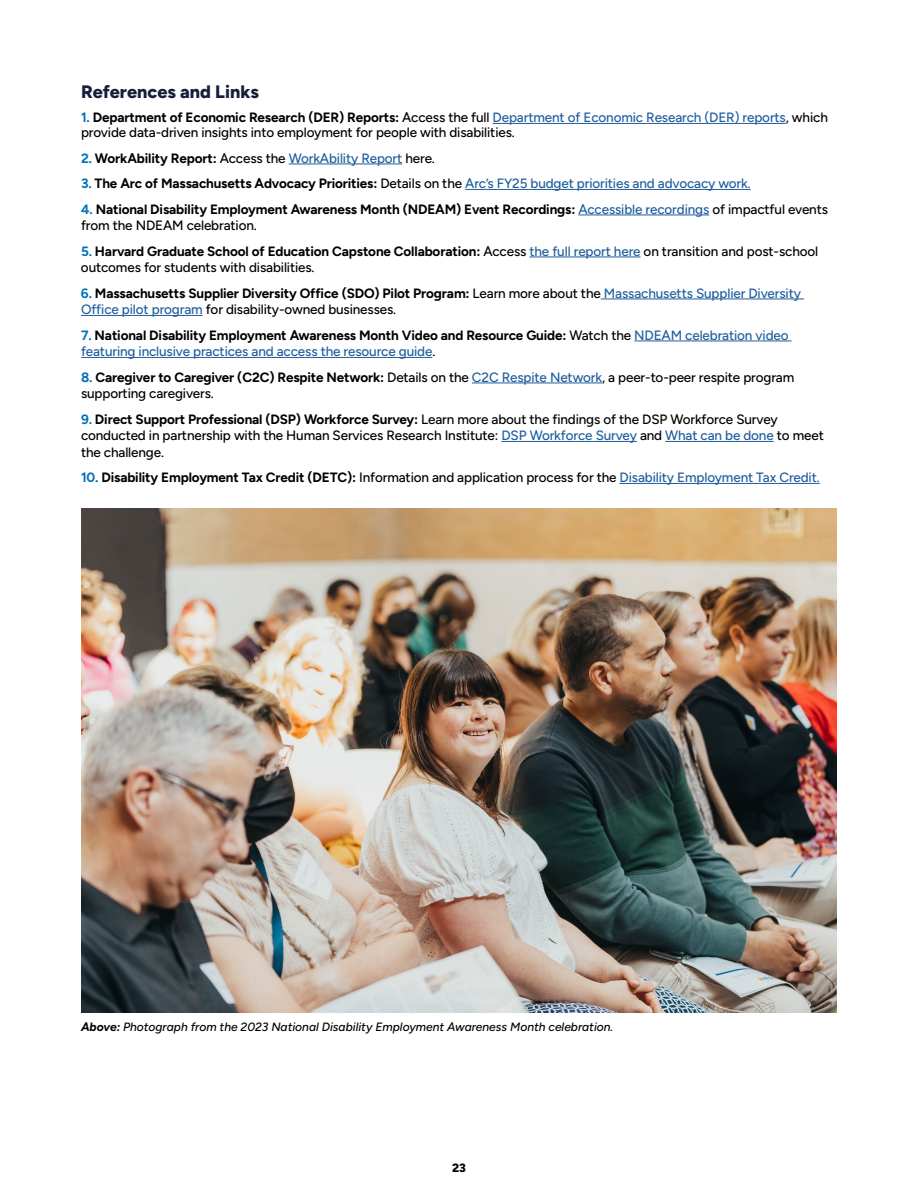
<style>
.page{position:relative;width:918px;height:1188px;background:#fff}
.page>*{position:absolute;margin:0;border:0;box-sizing:border-box;transform-origin:0 0}
.t1{font:800 18px "Figtree";color:#181d39}
.t2{font:500 13.5px/16.5px "Figtree";letter-spacing:-.01em;color:#000}
.t3{font:700 13.5px/16.5px "Figtree";letter-spacing:-.01em;color:#000}
.t4{font:500 13.5px/16.5px "Figtree";letter-spacing:-.01em;color:#215e9e}
.t5{font:italic 500 12px "Figtree";color:#000}
.t6{font:800 12px "Figtree";color:#000}
.s1{font-weight:700;color:#0071ba}
.s2{font-weight:700}
.s3{color:#215e9e}
.s4{color:#0071ba}
.s5{font-weight:500}
.s6{font-weight:500;color:#215e9e}
.s7{font-weight:700;color:#000}
.s8{color:#000}
</style>
<div class="page">
<hr style="left:493px;top:123px;width:293px;height:1px;background:#215e9e">
<hr style="left:289px;top:164px;width:113px;height:1px;background:#215e9e">
<hr style="left:465px;top:189px;width:286px;height:1px;background:#215e9e">
<hr style="left:578px;top:215px;width:131px;height:1px;background:#215e9e">
<hr style="left:529px;top:257px;width:112px;height:1px;background:#215e9e">
<hr style="left:601px;top:299px;width:203px;height:1px;background:#215e9e">
<hr style="left:81px;top:315px;width:122px;height:1px;background:#215e9e">
<hr style="left:634px;top:341px;width:158px;height:1px;background:#215e9e">
<hr style="left:81px;top:357px;width:351px;height:1px;background:#215e9e">
<hr style="left:472px;top:383px;width:130px;height:1px;background:#215e9e">
<hr style="left:501px;top:441px;width:136px;height:1px;background:#215e9e">
<hr style="left:665px;top:441px;width:109px;height:1px;background:#215e9e">
<hr style="left:620px;top:483px;width:200px;height:1px;background:#215e9e">
<img style="left:81px;top:509px;width:756px;height:503px">
<h2 class="t1" style="left:81px;top:81px;width:180px">References and Links</h2>
<p class="t2" style="left:81px;top:110px;width:748px;line-height:15px"><span class="s1">1.</span> <span class="s2">Department of Economic Research (DER) Reports:</span> Access the full <span class="s3">Department of Economic Research (DER) reports</span>, which provide data-driven insights into employment for people with disabilities.</p>
<p class="t3" style="left:81px;top:149px;width:355px"><span class="s4">2.</span> WorkAbility Report: <span class="s5">Access the</span> <span class="s6">WorkAbility Report</span> <span class="s5">here.</span></p>
<p class="t4" style="left:81px;top:175px;width:671px"><span class="s1">3.</span> <span class="s7">The Arc of Massachusetts Advocacy Priorities:</span> <span class="s8">Details on the</span> Arc’s FY25 budget priorities and advocacy work.</p>
<p class="t3" style="left:81px;top:200px;width:749px"><span class="s4">4.</span> National Disability Employment Awareness Month (NDEAM) Event Recordings: <span class="s6">Accessible recordings</span> <span class="s5">of impactful events from the NDEAM celebration.</span></p>
<p class="t2" style="left:81px;top:243px;width:739px"><span class="s1">5.</span> <span class="s2">Harvard Graduate School of Education Capstone Collaboration:</span> Access <span class="s3">the full report here</span> on transition and post-school outcomes for students with disabilities.</p>
<p class="t3" style="left:81px;top:284px;width:722px"><span class="s4">6.</span> Massachusetts Supplier Diversity Office (SDO) Pilot Program: <span class="s5">Learn more about the</span> <span class="s6">Massachusetts Supplier Diversity<br>Office pilot program</span> <span class="s5">for disability-owned businesses.</span></p>
<p class="t4" style="left:81px;top:327px;width:709px"><span class="s1">7.</span> <span class="s7">National Disability Employment Awareness Month Video and Resource Guide:</span> <span class="s8">Watch the</span> NDEAM celebration video featuring inclusive practices and access the resource guide<span class="s8">.</span></p>
<p class="t2" style="left:81px;top:369px;width:715px"><span class="s1">8.</span> <span class="s2">Caregiver to Caregiver (C2C) Respite Network:</span> Details on the <span class="s3">C2C Respite Network</span>, a peer-to-peer respite program supporting caregivers.</p>
<p class="t2" style="left:81px;top:411px;width:744px"><span class="s1">9.</span> <span class="s2">Direct Support Professional (DSP) Workforce Survey:</span> Learn more about the findings of the DSP Workforce Survey conducted in partnership with the Human Services Research Institute: <span class="s3">DSP Workforce Survey</span> and <span class="s3">What can be done</span> to meet the challenge.</p>
<p class="t2" style="left:81px;top:469px;width:740px"><span class="s1">10.</span> <span class="s2">Disability Employment Tax Credit (DETC):</span> Information and application process for the <span class="s3">Disability Employment Tax Credit.</span></p>
<p class="t5" style="left:81px;top:1020px;width:534px"><span class="s2">Above:</span> Photograph from the 2023 National Disability Employment Awareness Month celebration.</p>
<p class="t6" style="left:452px;top:1161px;width:15px">23</p>
</div>
